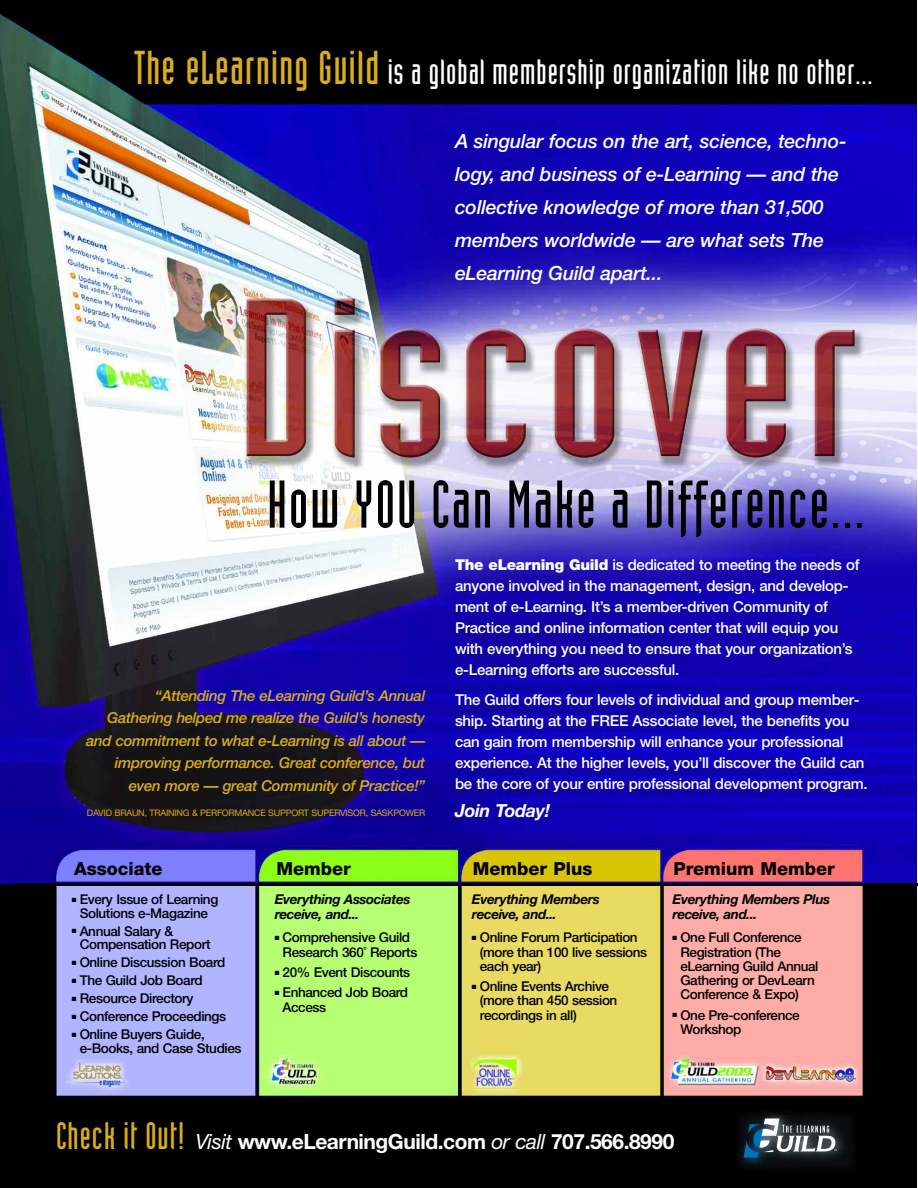
<style>
.page{position:relative;width:918px;height:1188px;background:#fff}
.page>*{position:absolute;margin:0;border:0;box-sizing:border-box;transform-origin:0 0}
.t1{font:66px "Industria Solid";letter-spacing:.03em;color:#000}
.t2{font:34.5px "Industria Solid";letter-spacing:.03em;color:#fff}
.t3{font:700 21px "Helvetica Neue";letter-spacing:-.02em;color:#fff}
.t4{font:italic 500 19.5px/33px "Helvetica Neue";letter-spacing:-.01em;color:#fff}
.t5{font:800 18px "Helvetica Neue";color:#000}
.t6{font:italic 700 18px "Helvetica Neue";letter-spacing:-.015em;color:#fff}
.t7{font:500 15px/21px "Helvetica Neue";letter-spacing:-.015em;color:#fff}
.t8{font:italic 500 15px/22.5px "Helvetica Neue";letter-spacing:-.02em;color:#daad1c;text-align:right}
.t9{font:500 13.5px/14.2px "Helvetica Neue";letter-spacing:-.03em;color:#000}
.t10{font:italic 700 13.5px/15px "Helvetica Neue";letter-spacing:-.03em;color:#000}
.t11{font:9px "Helvetica Neue";letter-spacing:-.02em;color:#daad1c}
.s1{font-size:46.5px;color:#daad1c}
.s2{font-weight:900}
.s3{font-family:"Industria Solid";font-weight:400;font-size:37.5px;color:#daad1c}
.s4{font-weight:400;font-style:italic}
</style>
<div class="page">
<img style="left:0;top:0;width:917px;height:1188px">
<svg style="left:744px;top:1119px;width:93px;height:39px"></svg>
<hr style="left:14px;top:883px;width:904px;height:3px;background:#000">
<h2 class="t2" style="left:134px;top:59px;width:740px"><span class="s1">The eLearning Guild</span> is a global membership organization like no other...</h2>
<h3 class="t4" style="left:455px;top:127px;width:393px">A singular focus on the art, science, techno&shy;logy, and business of e-Learning — and the collective knowledge of more than 31,500 members worldwide — are what sets The eLearning Guild apart...</h3>
<h1 class="t1" style="left:267px;top:481px;width:598px">How YOU Can Make a Difference...</h1>
<p class="t8" style="left:86px;top:685px;width:341px">“Attending The eLearning Guild’s Annual Gathering helped me realize the Guild’s honesty and commitment to what e-Learning is all about — improving performance. Great conference, but even more — great Community of Practice!”</p>
<p class="t11" style="left:87px;top:810px;width:340px">DAVID BRAUN, TRAINING &amp; PERFORMANCE SUPPORT SUPERVISOR, SASKPOWER</p>
<p class="t7" style="left:455px;top:555px;width:406px"><span class="s2">The eLearning Guild</span> is dedicated to meeting the needs of anyone involved in the management, design, and develop&shy;ment of e-Learning. It’s a member-driven Community of Practice and online information center that will equip you with everything you need to ensure that your organization’s e-Learning efforts are successful.</p>
<p class="t7" style="left:455px;top:690px;width:414px">The Guild offers four levels of individual and group member&shy;ship. Starting at the FREE Associate level, the benefits you can gain from membership will enhance your professional experience. At the higher levels, you’ll discover the Guild can be the core of your entire professional development program.</p>
<p class="t6" style="left:455px;top:804px;width:97px">Join Today!</p>
<p class="t5" style="left:74px;top:862px;width:90px">Associate</p>
<p class="t5" style="left:276px;top:862px;width:76px">Member</p>
<p class="t5" style="left:473px;top:862px;width:121px">Member Plus</p>
<p class="t5" style="left:674px;top:862px;width:163px">Premium Member</p>
<p class="t9" style="left:72px;top:894px;width:148px;line-height:13.5px;text-align:center">■ Every Issue of Learning<br>Solutions e-Magazine</p>
<p class="t9" style="left:80px;top:925px;width:132px;line-height:13.5px;text-indent:-8px">■ Annual Salary &amp;<br>Compensation Report</p>
<p class="t9" style="left:72px;top:957px;width:155px">■ Online Discussion Board</p>
<p class="t9" style="left:72px;top:975px;width:132px">■ The Guild Job Board</p>
<p class="t9" style="left:72px;top:993px;width:123px">■ Resource Directory</p>
<p class="t9" style="left:72px;top:1011px;width:156px">■ Conference Proceedings</p>
<p class="t9" style="left:80px;top:1029px;width:163px;line-height:13.5px;text-indent:-8px">■ Online Buyers Guide, e-Books, and Case Studies</p>
<p class="t10" style="left:275px;top:893px;width:137px">Everything Associates receive, and...</p>
<p class="t9" style="left:275px;top:932px;width:144px;text-align:center">■ Comprehensive Guild<br>Research 360˚ Reports</p>
<p class="t9" style="left:275px;top:966px;width:137px">■ 20% Event Discounts</p>
<p class="t9" style="left:283px;top:987px;width:127px;text-indent:-8px">■ Enhanced Job Board<br>Access</p>
<p class="t10" style="left:472px;top:893px;width:129px">Everything Members receive, and...</p>
<p class="t9" style="left:480px;top:932px;width:169px;text-indent:-8px">■ Online Forum Participation (more than 100 live sessions each year)</p>
<p class="t9" style="left:480px;top:981px;width:139px;text-indent:-8px">■ Online Events Archive (more than 450 session recordings in all)</p>
<p class="t10" style="left:673px;top:893px;width:159px">Everything Members Plus receive, and...</p>
<p class="t9" style="left:680px;top:932px;width:140px;text-indent:-8px">■ One Full Conference<br>Registration (The eLearning Guild Annual<br>Gathering or DevLearn<br>Conference &amp; Expo)</p>
<p class="t9" style="left:680px;top:1009px;width:121px;text-indent:-8px">■ One Pre-conference<br>Workshop</p>
<h3 class="t3" style="left:56px;top:1134px;width:620px"><span class="s3">Check it Out!</span> <span class="s4">Visit</span> www.eLearningGuild.com <span class="s4">or call</span> 707.566.8990</h3>
</div>
